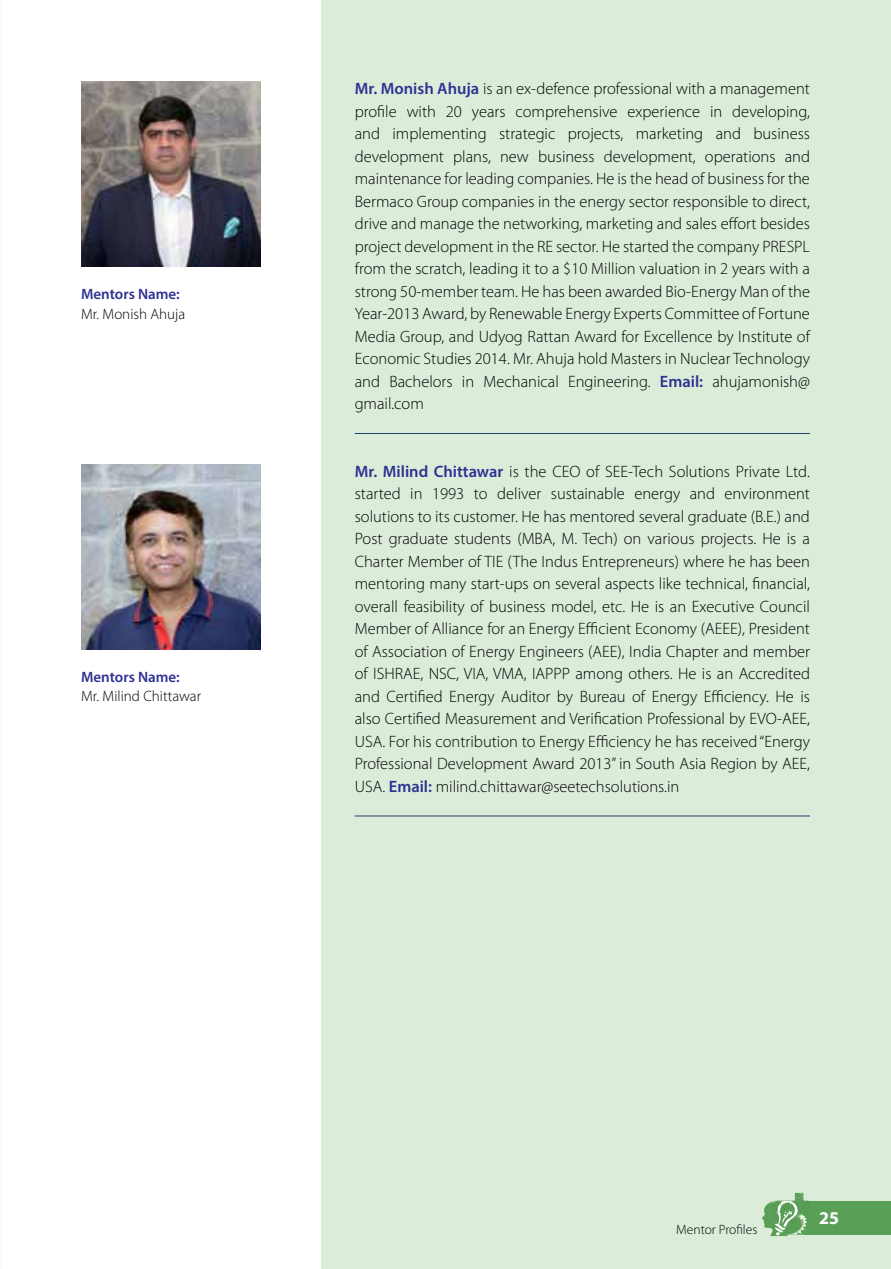
<style>
.page{position:relative;width:891px;height:1269px;background:#fff}
.page>*{position:absolute;margin:0;border:0;box-sizing:border-box;transform-origin:0 0}
.t1{font:700 18px "Myriad Pro";color:#fff}
.t2{font:300 16.5px/22.5px "Myriad Pro";color:#000;text-align:justify}
.t3{font:300 15px "Myriad Pro";color:#000}
.t4{font:600 15px "Myriad Pro";color:#2e3092}
.t5{font:300 13.5px "Myriad Pro";color:#000}
.s1{font-weight:600;color:#2e3092}
</style>
<div class="page">
<div style="left:322px;top:0;width:569px;height:1269px;background:#dbedd9"></div>
<div style="left:805px;top:1201px;width:86px;height:34px;background:#59a056"></div>
<svg style="left:762px;top:1193px;width:47px;height:43px"></svg>
<img style="left:771px;top:1193px;width:32px;height:21px">
<img style="left:783px;top:1214px;width:24px;height:21px">
<img style="left:81px;top:81px;width:180px;height:186px">
<img style="left:81px;top:464px;width:180px;height:186px">
<hr style="left:355px;top:433px;width:455px;height:1px;background:#224070">
<hr style="left:355px;top:816px;width:455px;height:1px;background:#224070">
<p class="t4" style="left:81px;top:285px;width:100px">Mentors Name:</p>
<p class="t3" style="left:81px;top:305px;width:106px">Mr. Monish Ahuja</p>
<p class="t4" style="left:81px;top:667px;width:100px">Mentors Name:</p>
<p class="t3" style="left:81px;top:687px;width:122px">Mr. Milind Chittawar</p>
<p class="t2" style="left:355px;top:77px;width:457px"><span class="s1">Mr. Monish Ahuja</span> is an ex-defence professional with a management profile with 20 years comprehensive experience in developing, and implementing strategic projects, marketing and business development plans, new business development, operations and maintenance for leading companies. He is the head of business for the Bermaco Group companies in the energy sector responsible to direct, drive and manage the networking, marketing and sales effort besides project development in the RE sector. He started the company PRESPL from the scratch, leading it to a $10 Million valuation in 2 years with a strong 50-member team. He has been awarded Bio-Energy Man of the Year-2013 Award, by Renewable Energy Experts Committee of Fortune Media Group, and Udyog Rattan Award for Excellence by Institute of Economic Studies 2014. Mr. Ahuja hold Masters in Nuclear Technology and Bachelors in Mechanical Engineering. <span class="s1">Email:</span> ahujamonish@ gmail.com</p>
<p class="t2" style="left:355px;top:460px;width:457px"><span class="s1">Mr. Milind Chittawar</span> is the CEO of SEE-Tech Solutions Private Ltd. started in 1993 to deliver sustainable energy and environment solutions to its customer. He has mentored several graduate (B.E.) and Post graduate students (MBA, M. Tech) on various projects. He is a Charter Member of TIE (The Indus Entrepreneurs) where he has been mentoring many start-ups on several aspects like technical, financial, overall feasibility of business model, etc. He is an Executive Council Member of Alliance for an Energy Efficient Economy (AEEE), President of Association of Energy Engineers (AEE), India Chapter and member of ISHRAE, NSC, VIA, VMA, IAPPP among others. He is an Accredited and Certified Energy Auditor by Bureau of Energy Efficiency. He is also Certified Measurement and Verification Professional by EVO-AEE, USA. For his contribution to Energy Efficiency he has received “Energy Professional Development Award 2013” in South Asia Region by AEE, USA. <span class="s1">Email:</span> milind.chittawar@seetechsolutions.in</p>
<p class="t5" style="left:676px;top:1222px;width:67px">Mentor Profile</p>
<p class="t1" style="left:819px;top:1206px;width:21px">25</p>
</div>
